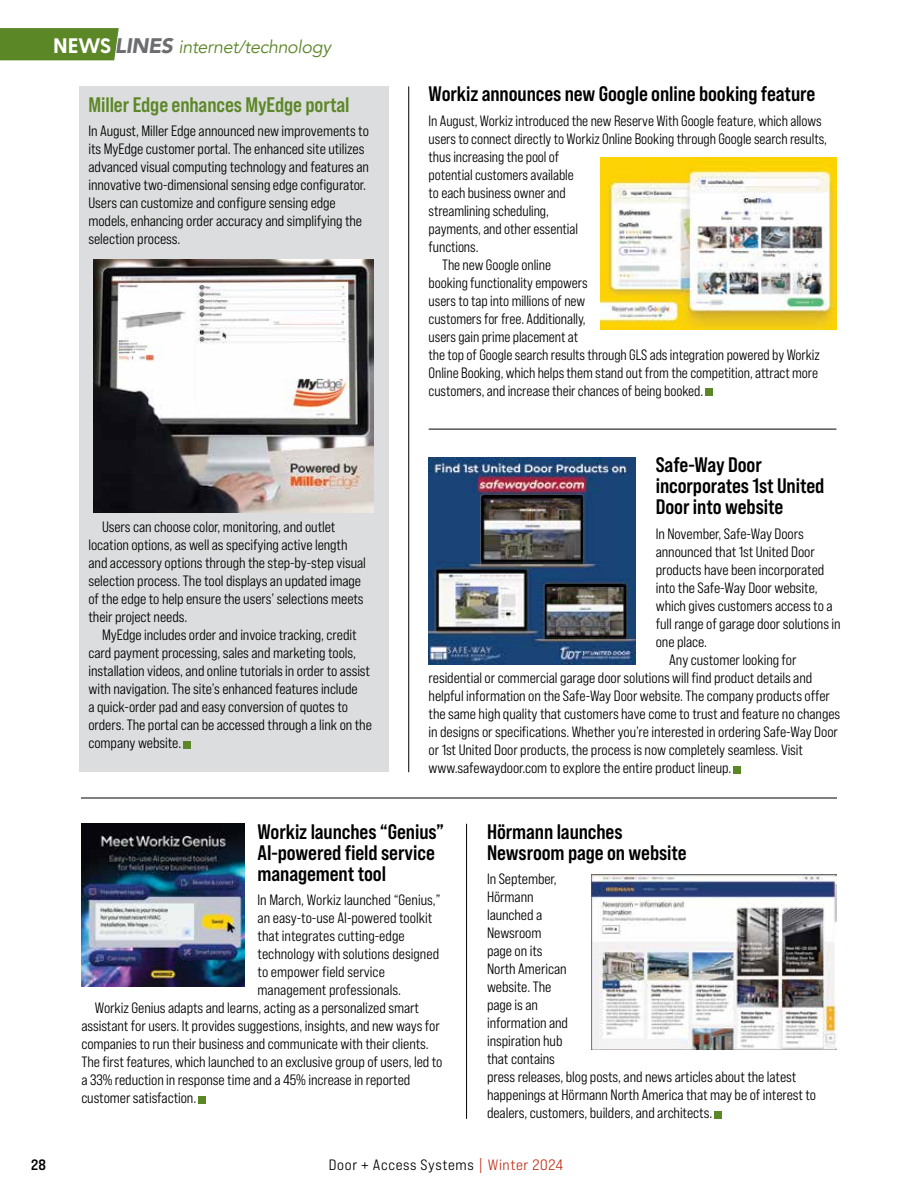
<style>
.page{position:relative;width:918px;height:1188px;background:#fff}
.page>*{position:absolute;margin:0;border:0;box-sizing:border-box;transform-origin:0 0}
.t1{font:21px/21px "Bebas Neue Pro Sm E Bd";letter-spacing:-.005em;color:#000}
.t2{font:21px "Bebas Neue Pro Sm E Bd";letter-spacing:-.005em;color:#5c8727}
.t3{font:italic 18px "Avenir";letter-spacing:-.02em;color:#5c8727}
.t4{font:15px/18px "Bebas Neue Pro Sm E Md";letter-spacing:-.005em;color:#000}
.t5{font:15px "Bebas Neue Pro Exp Md";letter-spacing:.04em;color:#000}
.t6{font:15px "Bebas Neue Pro Exp Bd";color:#000}
.s1{font-family:"Greycliff CF";font-weight:700;font-style:normal;font-size:21px;color:#fff}
.s2{font-weight:900;font-size:21px;color:#6d6e71}
.s3{color:#c0311a}
</style>
<div class="page">
<div style="left:79px;top:86px;width:310px;height:686px;background:#dcddde"></div>
<div style="left:0;top:28px;width:119px;height:32px;background:#5c8727"></div>
<div style="left:184px;top:741px;width:7px;height:7px;background:#5c8727"></div>
<div style="left:706px;top:389px;width:7px;height:7px;background:#5c8727"></div>
<div style="left:734px;top:766px;width:7px;height:7px;background:#5c8727"></div>
<div style="left:715px;top:1111px;width:7px;height:7px;background:#5c8727"></div>
<div style="left:199px;top:1096px;width:7px;height:7px;background:#5c8727"></div>
<img style="left:94px;top:260px;width:280px;height:253px">
<img style="left:600px;top:158px;width:236px;height:172px">
<img style="left:429px;top:457px;width:207px;height:207px">
<img style="left:82px;top:824px;width:162px;height:163px">
<img style="left:592px;top:875px;width:245px;height:175px">
<hr style="left:408px;top:86px;width:1px;height:686px;background:#000">
<hr style="left:466px;top:824px;width:1px;height:295px;background:#000">
<hr style="left:81px;top:798px;width:756px;height:1px;background:#000">
<hr style="left:429px;top:429px;width:407px;height:1px;background:#000">
<p class="t3" style="left:53px;top:36px;width:279px"><span class="s1">NEWS</span> <span class="s2">LINES</span> internet/technology</p>
<h1 class="t2" style="left:88px;top:92px;width:263px">Miller Edge enhances MyEdge portal</h1>
<p class="t4" style="left:88px;top:122px;width:282px">In August, Miller Edge announced new improvements to its MyEdge customer portal. The enhanced site utilizes advanced visual computing technology and features an innovative two-dimensional sensing edge configurator.<br>Users can customize and configure sensing edge models, enhancing order accuracy and simplifying the selection process.</p>
<p class="t4" style="left:88px;top:518px;width:279px;text-indent:14px">Users can choose color, monitoring, and outlet location options, as well as specifying active length and accessory options through the step-by-step visual selection process. The tool displays an updated image of the edge to help ensure the users’ selections meets their project needs.</p>
<p class="t4" style="left:88px;top:626px;width:285px;text-indent:14px">MyEdge includes order and invoice tracking, credit card payment processing, sales and marketing tools, installation videos, and online tutorials in order to assist with navigation. The site’s enhanced features include<br>a quick-order pad and easy conversion of quotes to orders. The portal can be accessed through a link on the company website.</p>
<h1 class="t1" style="left:429px;top:83px;width:388px">Workiz announces new Google online booking feature</h1>
<p class="t4" style="left:429px;top:112px;width:394px">In August, Workiz introduced the new Reserve With Google feature, which allows</p>
<p class="t4" style="left:429px;top:130px;width:400px">users to connect directly to Workiz Online Booking through Google search results,</p>
<p class="t4" style="left:429px;top:148px;width:132px">thus increasing the pool of</p>
<p class="t4" style="left:429px;top:166px;width:147px">potential customers available</p>
<p class="t4" style="left:429px;top:184px;width:139px">to each business owner and</p>
<p class="t4" style="left:429px;top:202px;width:122px">streamlining scheduling,</p>
<p class="t4" style="left:429px;top:220px;width:151px">payments, and other essential</p>
<p class="t4" style="left:429px;top:238px;width:51px">functions.</p>
<p class="t4" style="left:442px;top:256px;width:110px">The new Google online</p>
<p class="t4" style="left:429px;top:274px;width:161px">booking functionality empowers</p>
<p class="t4" style="left:429px;top:292px;width:158px">users to tap into millions of new</p>
<p class="t4" style="left:429px;top:310px;width:159px">customers for free. Additionally,</p>
<p class="t4" style="left:429px;top:328px;width:151px">users gain prime placement at</p>
<p class="t4" style="left:429px;top:346px;width:393px">the top of Google search results through GLS ads integration powered by Workiz</p>
<p class="t4" style="left:429px;top:364px;width:391px">Online Booking, which helps them stand out from the competition, attract more</p>
<p class="t4" style="left:429px;top:382px;width:276px">customers, and increase their chances of being booked.</p>
<h1 class="t1" style="left:656px;top:454px;width:170px">Safe-Way Door incorporates 1st United<br>Door into website</h1>
<p class="t4" style="left:656px;top:525px;width:150px">In November, Safe-Way Doors</p>
<p class="t4" style="left:656px;top:543px;width:161px">announced that 1st United Door</p>
<p class="t4" style="left:656px;top:561px;width:170px">products have been incorporated</p>
<p class="t4" style="left:656px;top:579px;width:163px">into the Safe-Way Door website,</p>
<p class="t4" style="left:656px;top:597px;width:178px">which gives customers access to a</p>
<p class="t4" style="left:656px;top:615px;width:186px">full range of garage door solutions in</p>
<p class="t4" style="left:656px;top:633px;width:53px">one place.</p>
<p class="t4" style="left:669px;top:651px;width:129px">Any customer looking for</p>
<p class="t4" style="left:429px;top:669px;width:385px">residential or commercial garage door solutions will find product details and</p>
<p class="t4" style="left:429px;top:687px;width:403px">helpful information on the Safe-Way Door website. The company products offer</p>
<p class="t4" style="left:429px;top:705px;width:413px">the same high quality that customers have come to trust and feature no changes</p>
<p class="t4" style="left:429px;top:723px;width:411px">in designs or specifications. Whether you’re interested in ordering Safe-Way Door</p>
<p class="t4" style="left:429px;top:741px;width:376px">or 1st United Door products, the process is now completely seamless. Visit</p>
<p class="t4" style="left:429px;top:759px;width:304px">www.safewaydoor.com to explore the entire product lineup.</p>
<h1 class="t1" style="left:258px;top:820px;width:188px">Workiz launches “Genius”<br>AI-powered field service management tool</h1>
<p class="t4" style="left:258px;top:891px;width:185px">In March, Workiz launched “Genius,”</p>
<p class="t4" style="left:258px;top:909px;width:176px">an easy-to-use AI-powered toolkit</p>
<p class="t4" style="left:258px;top:927px;width:149px">that integrates cutting-edge</p>
<p class="t4" style="left:258px;top:945px;width:183px">technology with solutions designed</p>
<p class="t4" style="left:258px;top:963px;width:129px">to empower field service</p>
<p class="t4" style="left:258px;top:981px;width:145px">management professionals.</p>
<p class="t4" style="left:95px;top:999px;width:326px">Workiz Genius adapts and learns, acting as a personalized smart</p>
<p class="t4" style="left:81px;top:1017px;width:360px">assistant for users. It provides suggestions, insights, and new ways for</p>
<p class="t4" style="left:81px;top:1035px;width:349px">companies to run their business and communicate with their clients.</p>
<p class="t4" style="left:81px;top:1053px;width:363px">The first features, which launched to an exclusive group of users, led to</p>
<p class="t4" style="left:81px;top:1071px;width:331px">a 33% reduction in response time and a 45% increase in reported</p>
<p class="t4" style="left:81px;top:1089px;width:116px">customer satisfaction.</p>
<h1 class="t1" style="left:487px;top:820px;width:201px">Hörmann launches<br>Newsroom page on website</h1>
<p class="t4" style="left:487px;top:870px;width:331px">In September,<br>Hörmann<br>launched a<br>Newsroom<br>page on its<br>North American<br>website. The<br>page is an<br>information and<br>inspiration hub<br>that contains<br>press releases, blog posts, and news articles about the latest happenings at Hörmann North America that may be of interest to dealers, customers, builders, and architects.</p>
<p class="t6" style="left:31px;top:1155px;width:16px">28</p>
<p class="t5" style="left:329px;top:1155px;width:236px">Door + Access Systems <span class="s3">| Winter 2024</span></p>
</div>
